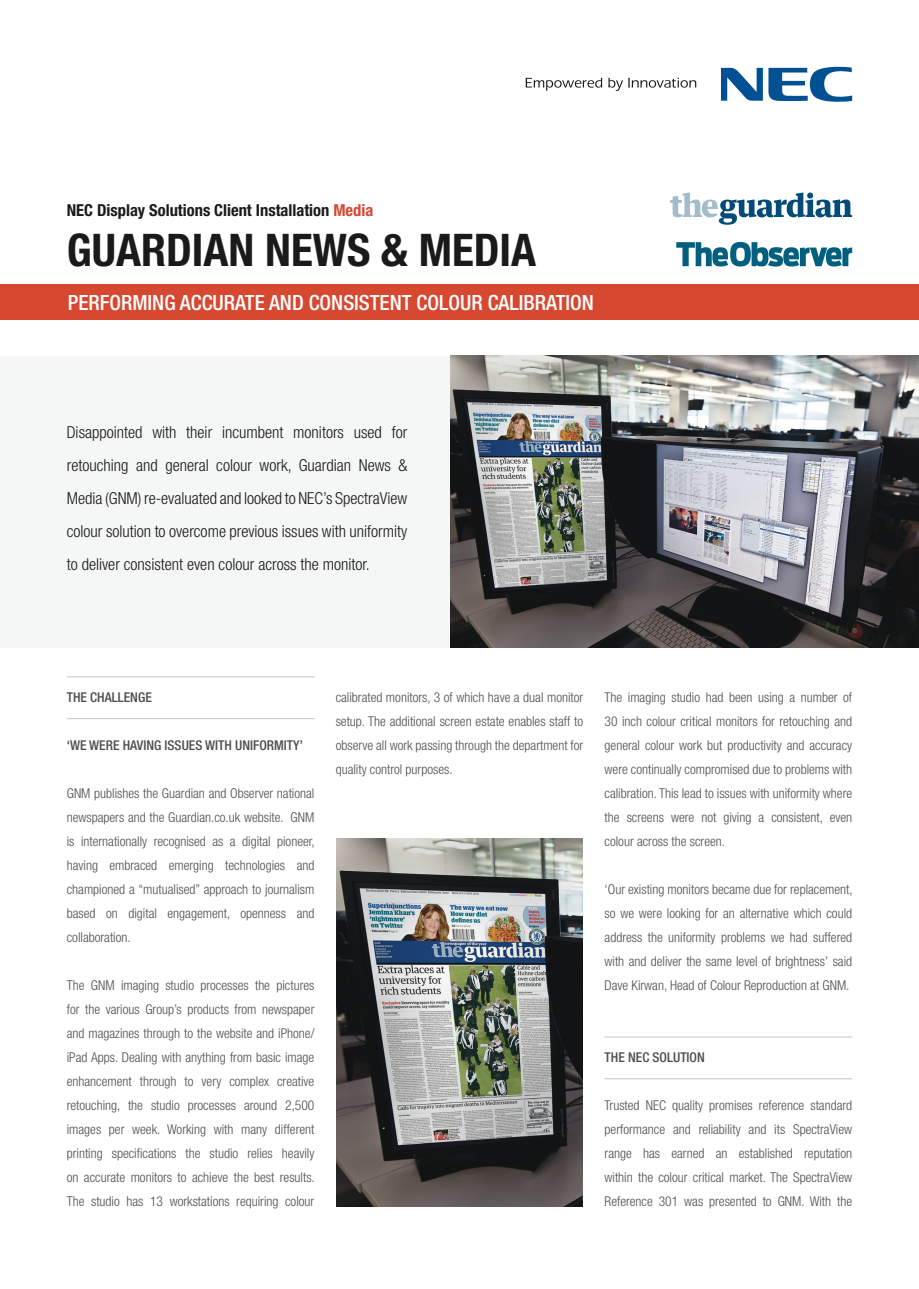
<style>
.page{position:relative;width:919px;height:1289px;background:#fff}
.page>*{position:absolute;margin:0;border:0;box-sizing:border-box;transform-origin:0 0}
.t1{font:700 condensed 45px "Helvetica Neue LT Std";color:#1a1a1a}
.t2{font:500 condensed 21px "Helvetica Neue LT Std";color:#fff}
.t3{font:300 condensed 16.5px/33px "Helvetica Neue LT Std";color:#1a1a1a;text-align:justify}
.t4{font:700 condensed 16.5px "Helvetica Neue LT Std";color:#1a1a1a}
.BODY{font:300 condensed 13.5px/24px "Helvetica Neue LT Std";color:#4c4e4d;text-align:justify}
.BODY-2{font:500 condensed 13.5px "Helvetica Neue LT Std";color:#4c4e4d}
.FILETES{font:500 condensed 13.5px "Helvetica Neue LT Std";color:#4c4e4d}
.s1{color:#d74831}
</style>
<div class="page">
<hr style="left:67px;top:718px;width:247px;height:1px;background:#c1c6c6">
<hr style="left:67px;top:676px;width:247px;height:1px;background:#c1c6c6">
<hr style="left:604px;top:1078px;width:248px;height:1px;background:#c1c6c6">
<hr style="left:604px;top:1036px;width:248px;height:1px;background:#c1c6c6">
<svg style="left:525px;top:78px;width:77px;height:13px"></svg>
<svg style="left:608px;top:78px;width:88px;height:13px"></svg>
<svg style="left:721px;top:68px;width:41px;height:33px"></svg>
<svg style="left:768px;top:67px;width:84px;height:35px"></svg>
<div style="left:0;top:285px;width:918px;height:35px;background:#d74831"></div>
<div style="left:0;top:356px;width:500px;height:291px;background:#f5f6f6"></div>
<svg style="left:670px;top:192px;width:182px;height:33px"></svg>
<svg style="left:676px;top:242px;width:176px;height:24px"></svg>
<img style="left:451px;top:356px;width:467px;height:291px">
<img style="left:336px;top:838px;width:247px;height:367px">
<p class="t4" style="left:67px;top:200px;width:308px">NEC Display Solutions Client Installation <span class="s1">Media</span></p>
<p class="t1" style="left:67px;top:223px;width:471px">GUARDIAN NEWS &amp; MEDIA</p>
<p class="t2" style="left:68px;top:289px;width:527px">PERFORMING ACCURATE AND CONSISTENT COLOUR CALIBRATION</p>
<p class="t3" style="left:67px;top:415px;width:342px">Disappointed with their incumbent monitors used for retouching and general colour work, Guardian News &amp; Media (GNM) re-evaluated and looked to NEC’s SpectraView colour solution to overcome previous issues with uniformity to deliver consistent even colour across the monitor.</p>
<p class="FILETES" style="left:67px;top:689px;width:86px">THE CHALLENGE</p>
<p class="BODY-2" style="left:67px;top:737px;width:238px">‘WE WERE HAVING ISSUES WITH UNIFORMITY’</p>
<p class="BODY" style="left:67px;top:781px;width:249px">GNM publishes the Guardian and Observer national newspapers and the Guardian.co.uk website. GNM is internationally recognised as a digital pioneer, having embraced emerging technologies and championed a “mutualised” approach to journalism based on digital engagement, openness and collaboration.</p>
<p class="BODY" style="left:67px;top:973px;width:249px">The GNM imaging studio processes the pictures for the various Group’s products from newspaper and magazines through to the website and iPhone/ iPad Apps. Dealing with anything from basic image enhancement through to very complex creative retouching, the studio processes around 2,500 images per week. Working with many different printing specifications the studio relies heavily on accurate monitors to achieve the best results.<br>The studio has 13 workstations requiring colour</p>
<p class="BODY" style="left:335px;top:685px;width:249px">calibrated monitors, 3 of which have a dual monitor setup. The additional screen estate enables staff to observe all work passing through the department for quality control purposes.</p>
<p class="BODY" style="left:604px;top:685px;width:249px">The imaging studio had been using a number of 30 inch colour critical monitors for retouching and general colour work but productivity and accuracy were continually compromised due to problems with calibration. This lead to issues with uniformity where the screens were not giving a consistent, even colour across the screen.</p>
<p class="BODY" style="left:604px;top:877px;width:249px">‘Our existing monitors became due for replacement, so we were looking for an alternative which could address the uniformity problems we had suffered with and deliver the same level of brightness’ said Dave Kirwan, Head of Colour Reproduction at GNM.</p>
<p class="FILETES" style="left:604px;top:1049px;width:102px">THE NEC SOLUTION</p>
<p class="BODY" style="left:604px;top:1093px;width:249px">Trusted NEC quality promises reference standard performance and reliability and its SpectraView range has earned an established reputation within the colour critical market. The SpectraView Reference 301 was presented to GNM. With the</p>
</div>
